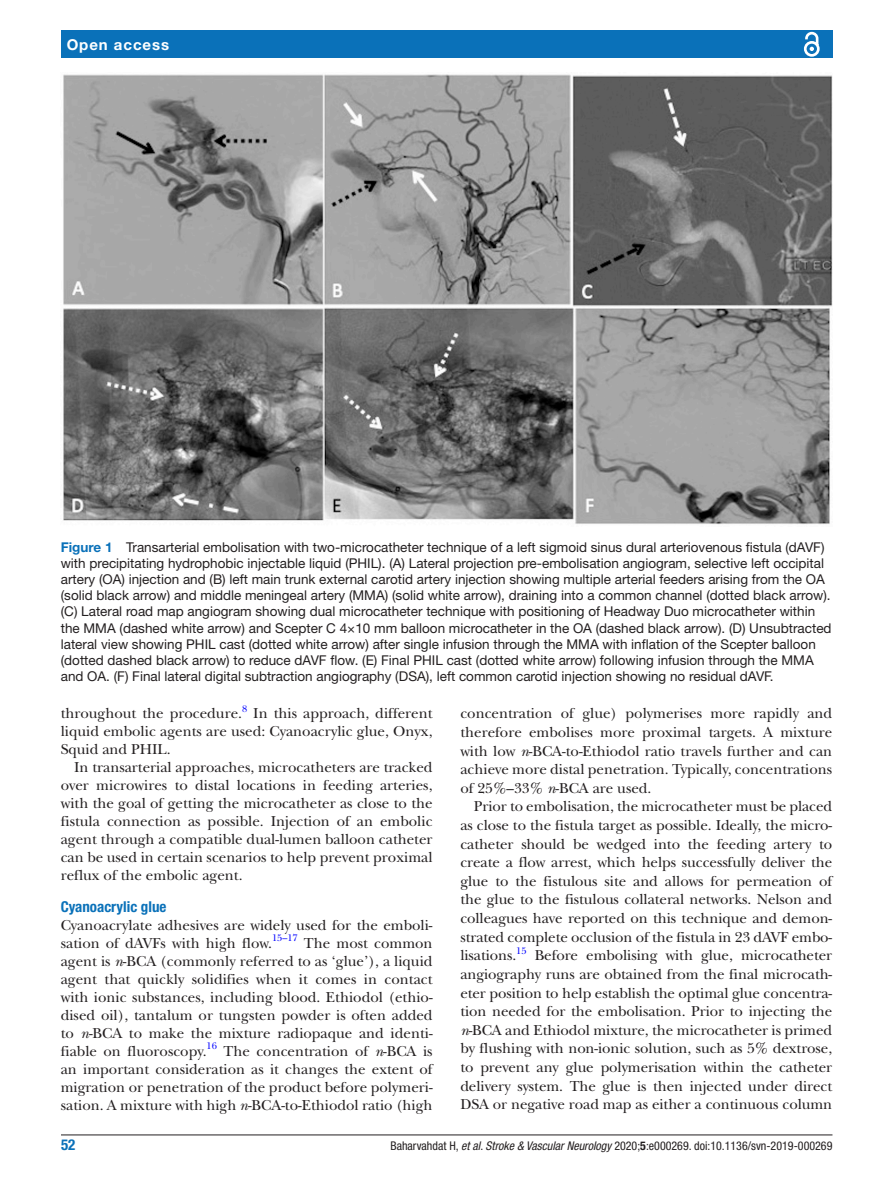
<style>
.page{position:relative;width:893px;height:1191px;background:#fff}
.page>*{position:absolute;margin:0;border:0;box-sizing:border-box;transform-origin:0 0}
.t1{font:15px/18.6px "New Baskerville";color:#231f20;text-align:justify}
.t2{font:700 condensed 15px "Helvetica Neue LT Std";color:#0a71b9}
.t3{font:700 15px "Helvetica Neue LT Std";letter-spacing:.065em;color:#fff}
.t4{font:13.5px/16.2px "Helvetica Neue LT Std";color:#231f20}
.t5{font:condensed 12px "Helvetica Neue LT Std";color:#231f20}
.t6{font:9.9px "New Baskerville";color:#00f}
.s1{font-weight:700;color:#0a71b9}
.s2{font-style:italic}
.s3{font-weight:700}
</style>
<div class="page">
<hr style="left:61px;top:1134px;width:771px;height:1px;background:#231f20">
<div style="left:61px;top:31px;width:771px;height:27px;background:#0a71b9"></div>
<svg style="left:804px;top:31px;width:16px;height:26px"></svg>
<img style="left:63px;top:74px;width:769px;height:451px">
<p class="t3" style="left:67px;top:35px;width:104px">Open access</p>
<p class="t4" style="left:61px;top:538px;width:772px"><span class="s1">Figure 1</span> Transarterial embolisation with two-microcatheter technique of a left sigmoid sinus dural arteriovenous fistula (dAVF) with precipitating hydrophobic injectable liquid (PHIL). (A) Lateral projection pre-embolisation angiogram, selective left occipital artery (OA) injection and (B) left main trunk external carotid artery injection showing multiple arterial feeders arising from the OA (solid black arrow) and middle meningeal artery (MMA) (solid white arrow), draining into a common channel (dotted black arrow). (C) Lateral road map angiogram showing dual microcatheter technique with positioning of Headway Duo microcatheter within the MMA (dashed white arrow) and Scepter C 4×10 mm balloon microcatheter in the OA (dashed black arrow). (D) Unsubtracted lateral view showing PHIL cast (dotted white arrow) after single infusion through the MMA with inflation of the Scepter balloon (dotted dashed black arrow) to reduce dAVF flow. (E) Final PHIL cast (dotted white arrow) following infusion through the MMA and OA. (F) Final lateral digital subtraction angiography (DSA), left common carotid injection showing no residual dAVF.</p>
<p class="t1" style="left:61px;top:704px;width:183px">throughout the procedure.</p>
<p class="t6" style="left:242px;top:702px;width:7px">8</p>
<p class="t1" style="left:61px;top:704px;width:373px;line-height:18px;text-indent:193px">In this approach, different liquid embolic agents are used: Cyanoacrylic glue, Onyx, Squid and PHIL.</p>
<p class="t1" style="left:61px;top:758px;width:373px;line-height:18px;text-indent:13px">In transarterial approaches, microcatheters are tracked over microwires to distal locations in feeding arteries, with the goal of getting the microcatheter as close to the fistula connection as possible. Injection of an embolic agent through a compatible dual-lumen balloon catheter can be used in certain scenarios to help prevent proximal reflux of the embolic agent.</p>
<p class="t2" style="left:61px;top:897px;width:107px">Cyanoacrylic glue</p>
<p class="t1" style="left:61px;top:916px;width:373px;line-height:18px">Cyanoacrylate adhesives are widely used for the emboli&shy;sation of dAVFs with high flow.<sup>15–17</sup> The most common agent is <span class="s2">n</span>-BCA (commonly referred to as ‘glue’), a liquid agent that quickly solidifies when it comes in contact with ionic substances, including blood. Ethiodol (ethio&shy;dised oil), tantalum or tungsten powder is often added to <span class="s2">n</span>-BCA to make the mixture radiopaque and identi&shy;fiable on fluoroscopy.</p>
<p class="t1" style="left:460px;top:704px;width:373px">concentration of glue) polymerises more rapidly and therefore embolises more proximal targets. A mixture with low <span class="s2">n</span>-BCA-to-Ethiodol ratio travels further and can achieve more distal penetration. Typically, concentrations of 25%–33% <span class="s2">n</span>-BCA are used.</p>
<p class="t1" style="left:460px;top:797px;width:373px;text-indent:14px">Prior to embolisation, the microcatheter must be placed as close to the fistula target as possible. Ideally, the micro&shy;catheter should be wedged into the feeding artery to create a flow arrest, which helps successfully deliver the glue to the fistulous site and allows for permeation of the glue to the fistulous collateral networks. Nelson and colleagues have reported on this technique and demon&shy;strated complete occlusion of the fistula in 23 dAVF embo&shy;lisations.<sup>15</sup></p>
<p class="t1" style="left:460px;top:946px;width:373px;text-indent:74px">Before embolising with glue, microcatheter angiography runs are obtained from the final microcath&shy;eter position to help establish the optimal glue concentra&shy;tion needed for the embolisation. Prior to injecting the <span class="s2">n</span>-BCA and Ethiodol mixture, the microcatheter is primed by flushing with non-ionic solution, such as 5% dextrose, to prevent any glue polymerisation within the catheter delivery system. The glue is then injected under direct DSA or negative road map as either a continuous column</p>
<p class="t6" style="left:207px;top:1040px;width:12px">16</p>
<p class="t1" style="left:61px;top:1042px;width:373px;line-height:18px;text-indent:163px">The concentration of <span class="s2">n</span>-BCA is an important consideration as it changes the extent of migration or penetration of the product before polymeri&shy;sation. A mixture with high <span class="s2">n</span>-BCA-to-Ethiodol ratio (high</p>
<p class="t2" style="left:61px;top:1135px;width:16px">52</p>
<p class="t5" style="left:390px;top:1138px;width:443px">Baharvahdat H, <span class="s2">et al</span>. <span class="s2">Stroke &amp; Vascular Neurology</span> 2020;<span class="s3">5</span>:e000269. doi:10.1136/svn-2019-000269</p>
</div>
